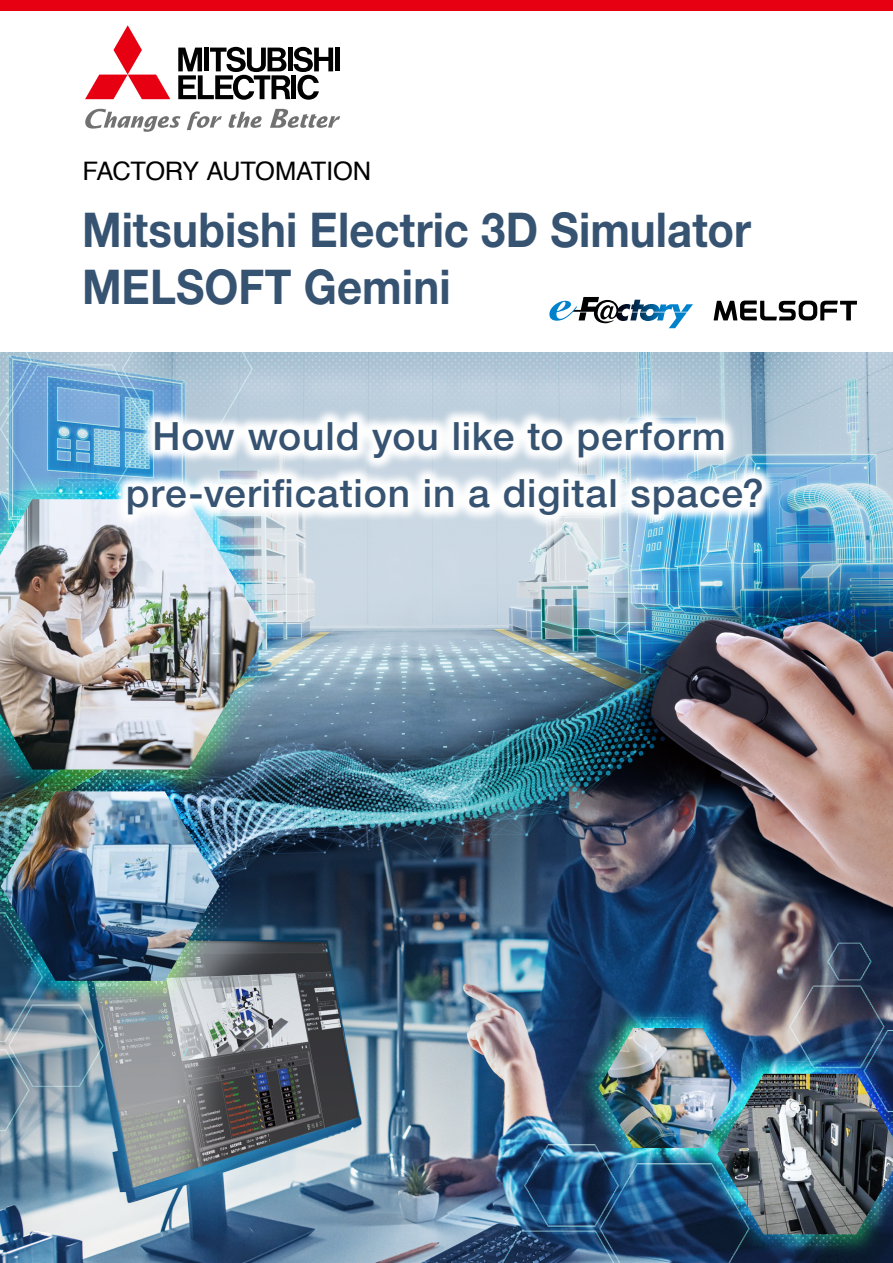
<style>
.page{position:relative;width:893px;height:1263px;background:#fff}
.page>*{position:absolute;margin:0;border:0;box-sizing:border-box;transform-origin:0 0}
.t1{font:700 48px/57px "Helvetica Neue LT Pro";color:#375372;scale:.91 1}
.t2{font:500 39px/57px "Helvetica Neue LT Pro";letter-spacing:.02em;color:#375372;text-align:center}
.t3{font:25.5px "Helvetica";letter-spacing:-.02em;color:#000}
</style>
<div class="page">
<img style="left:0;top:477px;width:893px;height:786px">
<img style="left:0;top:1140px;width:83px;height:45px">
<img style="left:0;top:1054px;width:157px;height:86px">
<img style="left:0;top:477px;width:346px;height:369px">
<img style="left:0;top:499px;width:266px;height:220px">
<img style="left:0;top:719px;width:295px;height:335px">
<img style="left:1px;top:791px;width:219px;height:190px">
<img style="left:429px;top:1176px;width:41px;height:87px">
<img style="left:532px;top:963px;width:204px;height:128px">
<img style="left:598px;top:1028px;width:48px;height:63px">
<img style="left:650px;top:1008px;width:243px;height:255px">
<img style="left:717px;top:1074px;width:176px;height:160px">
<img style="left:673px;top:1110px;width:130px;height:153px">
<img style="left:736px;top:931px;width:74px;height:190px">
<img style="left:810px;top:1034px;width:83px;height:132px">
<img style="left:470px;top:1091px;width:203px;height:172px">
<img style="left:774px;top:888px;width:119px;height:146px">
<img style="left:0;top:352px;width:893px;height:125px">
<img style="left:0;top:352px;width:189px;height:7px">
<svg style="left:187px;top:111px;width:35px;height:19px"></svg>
<svg style="left:270px;top:109px;width:70px;height:19px"></svg>
<svg style="left:85px;top:109px;width:95px;height:23px"></svg>
<svg style="left:229px;top:112px;width:33px;height:16px"></svg>
<svg style="left:85px;top:25px;width:85px;height:74px"></svg>
<div style="left:335px;top:48px;width:5px;height:23px;background:#000"></div>
<svg style="left:178px;top:47px;width:155px;height:53px"></svg>
<svg style="left:549px;top:297px;width:144px;height:31px"></svg>
<svg style="left:714px;top:301px;width:143px;height:19px"></svg>
<img style="left:110px;top:405px;width:670px;height:128px">
<img style="left:116px;top:407px;width:658px;height:118px">
<div style="left:0;top:0;width:893px;height:10px;background:#e60012"></div>
<p class="t3" style="left:83px;top:152px;width:290px">FACTORY AUTOMATION</p>
<p class="t1" style="left:82px;top:200px;width:737px">Mitsubishi Electric 3D Simulator<br>MELSOFT Gemini</p>
<p class="t2" style="left:126px;top:407px;width:639px">How would you like to perform pre-verification in a digital space?</p>
</div>
